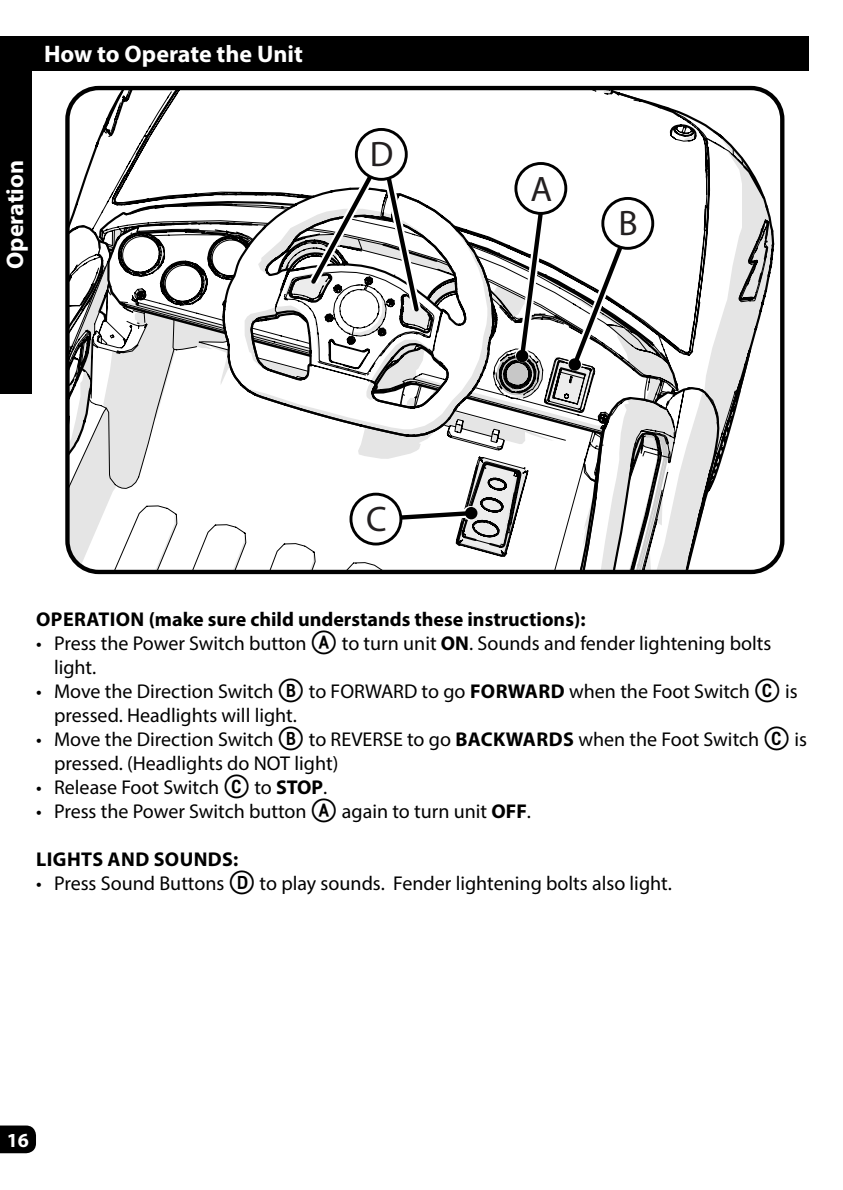
<style>
.page{position:relative;width:843px;height:1190px;background:#fff}
.page>*{position:absolute;margin:0;border:0;box-sizing:border-box;transform-origin:0 0}
.t1{font:35.6px "Myriad Pro";color:#231f20}
.t2{font:700 24px "Myriad Pro";color:#fff}
.t3{font:20px/24px "Myriad Pro";color:#000}
.t4{font:700 20px "Myriad Pro";color:#000}
.t5{font:700 20px "Myriad Pro";letter-spacing:.02em;color:#000}
.t6{font:700 20px "Myriad Pro";color:#fff}
.s1{font-family:"Fyra Alpha Circle";font-weight:700;font-size:32px}
.s2{font-weight:700}
</style>
<div class="page">
<div style="left:0;top:36px;width:32px;height:357px;background:#000"></div>
<svg style="left:0;top:1125px;width:36px;height:28px"></svg>
<div style="left:36px;top:36px;width:772px;height:34px;background:#000"></div>
<svg style="left:266px;top:192px;width:10px;height:156px"></svg>
<svg style="left:70px;top:91px;width:196px;height:262px"></svg>
<svg style="left:70px;top:353px;width:206px;height:216px"></svg>
<svg style="left:276px;top:88px;width:506px;height:484px"></svg>
<div style="left:465px;top:507px;width:12px;height:12px;background:#000;border-radius:50%"></div>
<div style="left:356px;top:129px;width:50px;height:50px;background:#fff;border-radius:50%"></div>
<div style="left:355px;top:128px;width:52px;height:53px;border:3px solid #000;border-radius:50%"></div>
<div style="left:516px;top:163px;width:49px;height:50px;background:#fff;border-radius:50%"></div>
<div style="left:514px;top:162px;width:53px;height:53px;border:3px solid #000;border-radius:50%"></div>
<div style="left:602px;top:198px;width:50px;height:50px;background:#fff;border-radius:50%"></div>
<div style="left:601px;top:197px;width:53px;height:53px;border:3px solid #000;border-radius:50%"></div>
<div style="left:351px;top:494px;width:50px;height:50px;background:#fff;border-radius:50%"></div>
<div style="left:349px;top:492px;width:53px;height:53px;border:3px solid #000;border-radius:50%"></div>
<p class="t2" style="left:44px;top:38px;width:260px">How to Operate the Unit</p>
<p class="t2" style="left:-1px;top:269px;width:111px;rotate:-90deg">Operation</p>
<h1 class="t1" style="left:370px;top:133px;width:25px">D</h1>
<h1 class="t1" style="left:530px;top:167px;width:23px">A</h1>
<h1 class="t1" style="left:618px;top:201px;width:21px">B</h1>
<h1 class="t1" style="left:366px;top:497px;width:22px">C</h1>
<p class="t4" style="left:36px;top:606px;width:550px">OPERATION (make sure child understands these instructions):</p>
<p class="t3" style="left:54px;top:631px;width:718px;text-indent:-18px">• Press the Power Switch button <span class="s1">A</span> to turn unit <span class="s2">ON</span>. Sounds and fender lightening bolts light.</p>
<p class="t3" style="left:54px;top:679px;width:745px;text-indent:-18px">• Move the Direction Switch <span class="s1">B</span> to FORWARD to go <span class="s2">FORWARD</span> when the Foot Switch <span class="s1">C</span> is pressed. Headlights will light.</p>
<p class="t3" style="left:54px;top:727px;width:754px;text-indent:-18px">• Move the Direction Switch <span class="s1">B</span> to REVERSE to go <span class="s2">BACKWARDS</span> when the Foot Switch <span class="s1">C</span> is pressed. (Headlights do NOT light)</p>
<p class="t3" style="left:36px;top:775px;width:293px">• Release Foot Switch <span class="s1">C</span> to <span class="s2">STOP</span>.</p>
<p class="t3" style="left:36px;top:799px;width:496px">• Press the Power Switch button <span class="s1">A</span> again to turn unit <span class="s2">OFF</span>.</p>
<p class="t5" style="left:36px;top:846px;width:204px">LIGHTS AND SOUNDS:</p>
<p class="t3" style="left:36px;top:871px;width:637px">• Press Sound Buttons <span class="s1">D</span> to play sounds. Fender lightening bolts also light.</p>
<p class="t6" style="left:7px;top:1127px;width:24px">16</p>
</div>
